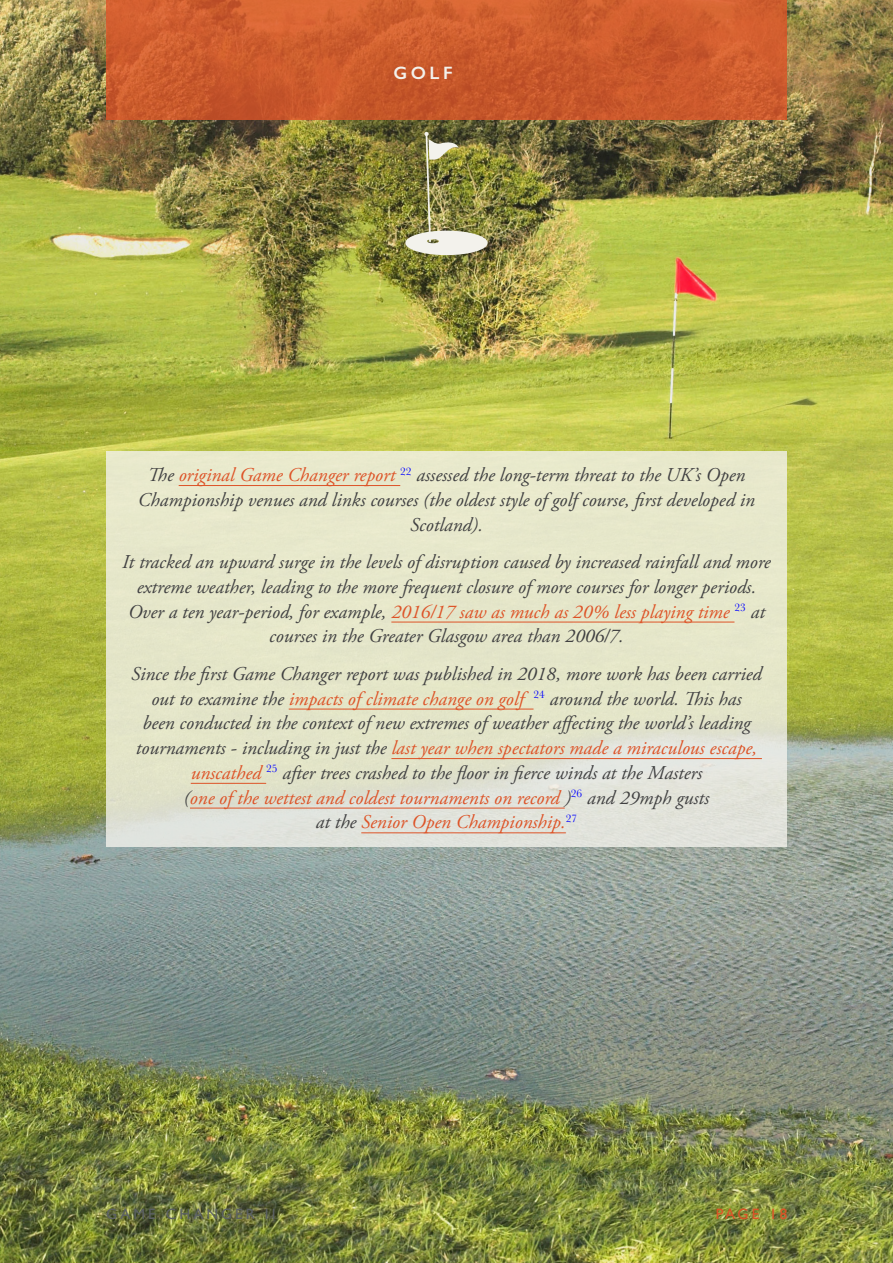
<style>
.page{position:relative;width:893px;height:1263px;background:#fff}
.page>*{position:absolute;margin:0;border:0;box-sizing:border-box;transform-origin:0 0}
.t1{font:italic 19.5px/24.8px "Adobe Garamond Pro";color:#404041;text-align:center}
.t2{font:600 18px "Gill Sans";color:#f3f2ec}
.t3{font:15px "Gill Sans";letter-spacing:.2em;color:#5c6164}
.t4{font:15px "Gill Sans";letter-spacing:.18em;color:#dd5327}
.s1{color:#dd5327}
</style>
<div class="page">
<img style="left:0;top:0;width:893px;height:1263px">
<img style="left:405px;top:132px;width:83px;height:123px">
<svg style="left:106px;top:451px;width:681px;height:395px;background:#e4e5cc"></svg>
<svg style="left:106px;top:0;width:681px;height:119px;background:#cc5b2d"></svg>
<hr style="left:179px;top:485px;width:221px;height:1px;background:#dd5327">
<hr style="left:391px;top:622px;width:343px;height:1px;background:#dd5327">
<hr style="left:289px;top:709px;width:244px;height:1px;background:#dd5327">
<hr style="left:391px;top:758px;width:371px;height:1px;background:#dd5327">
<hr style="left:191px;top:783px;width:75px;height:1px;background:#dd5327">
<hr style="left:190px;top:808px;width:375px;height:1px;background:#dd5327">
<hr style="left:361px;top:832px;width:205px;height:1px;background:#dd5327">
<p class="t2" style="left:393px;top:62px;width:61px">GOLF</p>
<p class="t1" style="left:138px;top:463px;width:618px">The <span class="s1">original Game Changer report</span> <sup>22</sup> assessed the long-term threat to the UK’s Open<br>Championship venues and links courses (the oldest style of golf course, first developed in<br>Scotland).</p>
<p class="t1" style="left:122px;top:550px;width:650px">It tracked an upward surge in the levels of disruption caused by increased rainfall and more extreme weather, leading to the more frequent closure of more courses for longer periods.<br>Over a ten year-period, for example, <span class="s1">2016/17 saw as much as 20% less playing time</span> <sup>23</sup> at courses in the Greater Glasgow area than 2006/7.</p>
<p class="t1" style="left:131px;top:662px;width:632px">Since the first Game Changer report was published in 2018, more work has been carried out to examine the <span class="s1">impacts of climate change on golf</span> <sup>24</sup> around the world. This has<br>been conducted in the context of new extremes of weather affecting the world’s leading tournaments - including in just the <span class="s1">last year when spectators made a miraculous escape, unscathed</span> <sup>25</sup> after trees crashed to the floor in fierce winds at the Masters<br>(<span class="s1">one of the wettest and coldest tournaments on record</span> )<sup>26</sup> and 29mph gusts<br>at the <span class="s1">Senior Open Championship.</span><sup>27</sup></p>
<p class="t3" style="left:106px;top:1205px;width:171px">GAME CHANGER II</p>
<p class="t4" style="left:716px;top:1205px;width:73px">PAGE 18</p>
</div>
